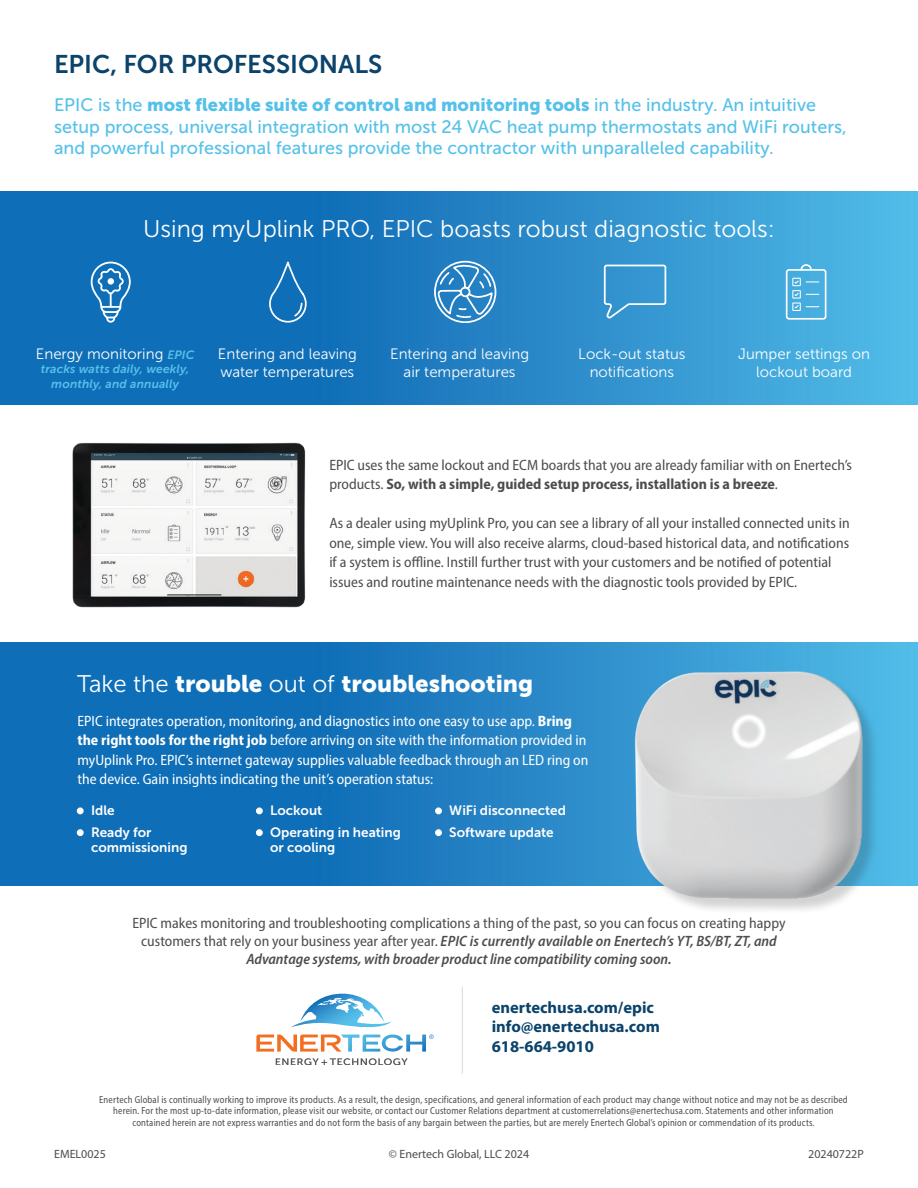
<style>
.page{position:relative;width:918px;height:1188px;background:#fff}
.page>*{position:absolute;margin:0;border:0;box-sizing:border-box;transform-origin:0 0}
.t1{font:25.5px "Museo Sans 700";color:#0b436b}
.t2{font:24px "Museo Sans 300";color:#fff}
.t3{font:24px "Museo Sans 900";color:#fff}
.t4{font:18px/21.6px "Museo Sans 500";color:#55c1ea}
.t5{font:18px "Museo Sans 900";color:#55c1ea}
.t6{font:700 16.5px/19.8px "Myriad Pro";color:#0b436b}
.t7{font:semi-condensed 15px/19.5px "Myriad Pro";color:#4d4d4f}
.t8{font:semi-condensed 15px/19.5px "Myriad Pro";color:#fff}
.t9{font:15px/18px "Museo Sans 300";color:#fff;text-align:center}
.t10{font:13.5px/15px "Museo Sans 700";color:#fff}
.t11{font:italic 12px/14.4px "Museo Sans 700";letter-spacing:.01em;color:#55c1ea;text-align:center}
.t12{font:12px "Myriad Pro";color:#4d4d4f}
.t13{font:semi-condensed 10.35px/11.2px "Myriad Pro";letter-spacing:.02em;color:#4d4d4f;text-align:center;scale:.91 1}
.s1{font-family:"Museo Sans 500"}
.s2{font-family:"Museo Sans 700";font-style:italic;font-size:12px;color:#55c1ea}
.s3{font-weight:700}
.s4{font-family:"Museo Sans 300"}
.s5{font-weight:600;font-style:italic}
</style>
<div class="page">
<svg style="left:0;top:192px;width:918px;height:213px;background:#2586c6"></svg>
<svg style="left:0;top:642px;width:918px;height:244px;background:#1c7cc0"></svg>
<svg style="left:91px;top:261px;width:40px;height:62px;background:#438dc6"></svg>
<img style="left:72px;top:442px;width:234px;height:166px">
<svg style="left:269px;top:262px;width:37px;height:61px;background:#2b7fbf"></svg>
<div style="left:434px;top:261px;width:62px;height:62px;border:2px solid #fff;border-radius:50%"></div>
<svg style="left:438px;top:261px;width:55px;height:57px;background:#549ccf"></svg>
<svg style="left:604px;top:265px;width:62px;height:54px;background:#489fd4"></svg>
<div style="left:786px;top:269px;width:40px;height:51px;border:2px solid #fff;border-radius:2px"></div>
<div style="left:792px;top:278px;width:9px;height:8px;border:1px solid #fff"></div>
<div style="left:792px;top:290px;width:9px;height:9px;border:1px solid #fff"></div>
<div style="left:792px;top:302px;width:9px;height:9px;border:1px solid #fff"></div>
<svg style="left:793px;top:304px;width:7px;height:5px"></svg>
<svg style="left:793px;top:292px;width:7px;height:5px"></svg>
<svg style="left:793px;top:279px;width:7px;height:6px"></svg>
<svg style="left:806px;top:281px;width:13px;height:1px"></svg>
<svg style="left:806px;top:294px;width:13px;height:1px"></svg>
<svg style="left:806px;top:306px;width:13px;height:1px"></svg>
<svg style="left:800px;top:264px;width:13px;height:8px"></svg>
<svg style="left:276px;top:1058px;width:132px;height:7px"></svg>
<svg style="left:256px;top:998px;width:178px;height:54px"></svg>
<hr style="left:462px;top:986px;width:1px;height:88px;background:#d9d9d6">
<div style="left:637px;top:674px;width:242px;height:241px;background:#231f20;opacity:.2"></div>
<img style="left:631px;top:669px;width:238px;height:235px">
<h1 class="t1" style="left:54px;top:50px;width:330px">EPIC, FOR PROFESSIONALS</h1>
<p class="t5" style="left:54px;top:95px;width:764px"><span class="s1">EPIC is the</span> most flexible suite of control and monitoring tools <span class="s1">in the industry. An intuitive</span></p>
<p class="t4" style="left:54px;top:116px;width:794px">setup process, universal integration with most 24 VAC heat pump thermostats and WiFi routers, and powerful professional features provide the contractor with unparalleled capability.</p>
<h2 class="t2" style="left:143px;top:216px;width:633px">Using myUplink PRO, EPIC boasts robust diagnostic tools:</h2>
<p class="t9" style="left:36px;top:345px;width:160px">Energy monitoring <span class="s2">EPIC</span></p>
<p class="t11" style="left:41px;top:362px;width:150px">tracks watts daily, weekly, monthly, and annually</p>
<p class="t9" style="left:218px;top:345px;width:140px;text-align:left">Entering and leaving water temperatures</p>
<p class="t9" style="left:390px;top:345px;width:140px">Entering and leaving air temperatures</p>
<p class="t9" style="left:578px;top:345px;width:109px">Lock-out status notifications</p>
<p class="t9" style="left:738px;top:345px;width:133px">Jumper settings on lockout board</p>
<p class="t7" style="left:329px;top:455px;width:524px">EPIC uses the same lockout and ECM boards that you are already familiar with on Enertech’s products. <span class="s3">So, with a simple, guided setup process, installation is a breeze</span>.</p>
<p class="t7" style="left:329px;top:513px;width:522px">As a dealer using myUplink Pro, you can see a library of all your installed connected units in one, simple view. You will also receive alarms, cloud-based historical data, and notifications if a system is offline. Instill further trust with your customers and be notified of potential issues and routine maintenance needs with the diagnostic tools provided by EPIC.</p>
<h2 class="t3" style="left:77px;top:670px;width:458px"><span class="s4">Take the</span> trouble <span class="s4">out of</span> troubleshooting</h2>
<p class="t8" style="left:78px;top:711px;width:512px">EPIC integrates operation, monitoring, and diagnostics into one easy to use app. <span class="s3">Bring the right tools for the right job</span> before arriving on site with the information provided in myUplink Pro. EPIC’s internet gateway supplies valuable feedback through an LED ring on the device. Gain insights indicating the unit’s operation status:</p>
<p class="t10" style="left:78px;top:803px;width:39px"><span class="s4">•</span> Idle</p>
<p class="t10" style="left:91px;top:824px;width:98px;text-indent:-14px"><span class="s4">•</span> Ready for commissioning</p>
<p class="t10" style="left:257px;top:803px;width:67px"><span class="s4">•</span> Lockout</p>
<p class="t10" style="left:270px;top:824px;width:132px;text-indent:-14px"><span class="s4">•</span> Operating in heating or cooling</p>
<p class="t10" style="left:436px;top:803px;width:132px"><span class="s4">•</span> WiFi disconnected</p>
<p class="t10" style="left:436px;top:824px;width:120px"><span class="s4">•</span> Software update</p>
<p class="t7" style="left:132px;top:914px;width:655px;line-height:18px;text-align:center">EPIC makes monitoring and troubleshooting complications a thing of the past, so you can focus on creating happy customers that rely on your business year after year. <span class="s5">EPIC is currently available on Enertech’s YT, BS/BT, ZT, and<br>Advantage systems, with broader product line compatibility coming soon.</span></p>
<p class="t6" style="left:492px;top:997px;width:170px">enertechusa.com/epic info@enertechusa.com<br>618-664-9010</p>
<p class="t13" style="left:99px;top:1094px;width:824px">Enertech Global is continually working to improve its products. As a result, the design, specifications, and general information of each product may change without notice and may not be as described herein. For the most up-to-date information, please visit our website, or contact our Customer Relations department at customerrelations@enertechusa.com. Statements and other information contained herein are not express warranties and do not form the basis of any bargain between the parties, but are merely Enertech Global’s opinion or commendation of its products.</p>
<p class="t12" style="left:54px;top:1146px;width:53px">EMEL0025</p>
<p class="t12" style="left:389px;top:1146px;width:142px">© Enertech Global, LLC 2024</p>
<p class="t12" style="left:808px;top:1146px;width:57px">20240722P</p>
</div>
